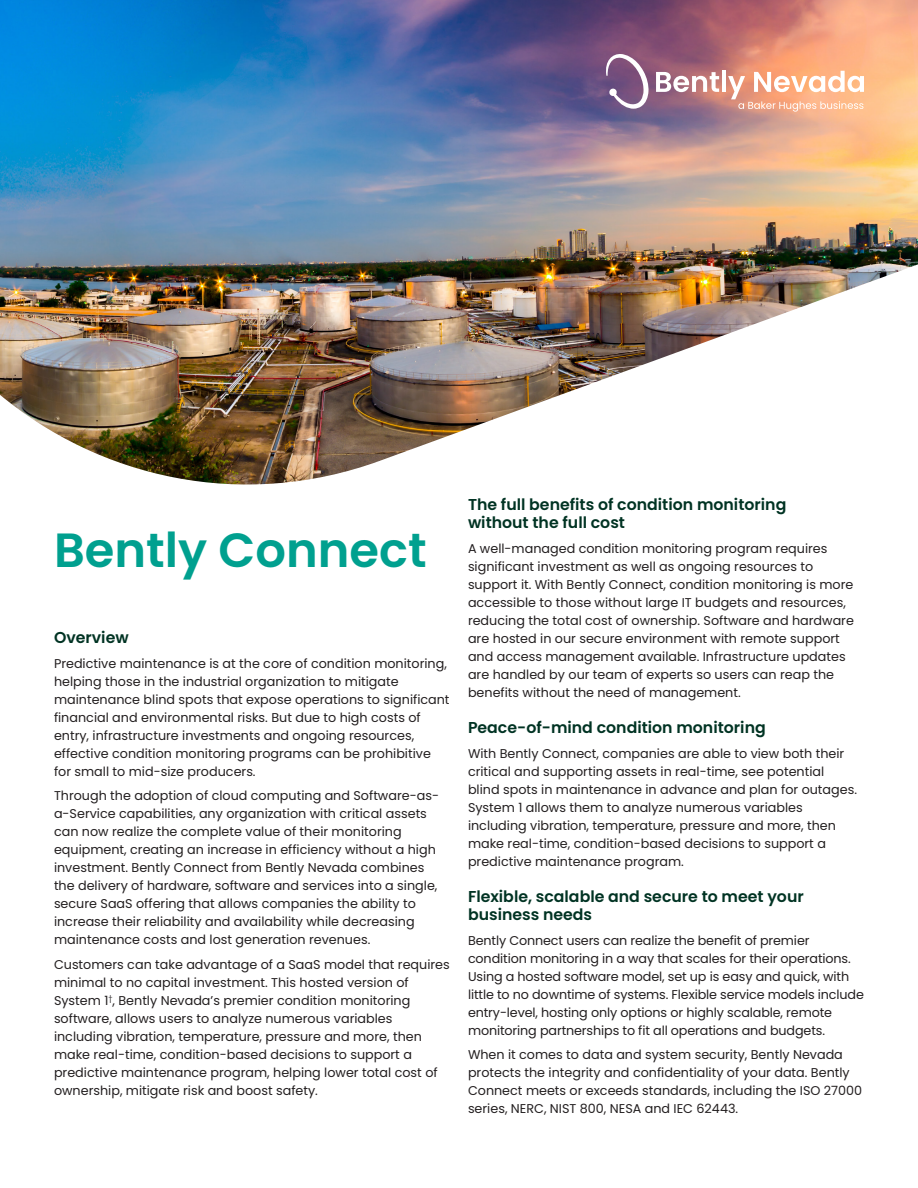
<style>
.page{position:relative;width:918px;height:1188px;background:#fff}
.page>*{position:absolute;margin:0;border:0;box-sizing:border-box;transform-origin:0 0}
._32pt-headline{font:600 48px "Poppins";color:#00a08f}
.t1{font:600 15.75px/18px "Poppins";color:#003323}
.t2{font:12.75px/18px "Poppins";color:#231f20}
</style>
<div class="page">
<img style="left:0;top:0;width:918px;height:485px">
<svg style="left:604px;top:53px;width:45px;height:56px"></svg>
<svg style="left:656px;top:72px;width:63px;height:20px"></svg>
<hr style="left:722px;top:71px;width:4px;height:21px;background:#fff">
<svg style="left:728px;top:71px;width:136px;height:41px"></svg>
<p class="_32pt-headline" style="left:54px;top:522px;width:374px">Bently Connect</p>
<p class="t1" style="left:54px;top:629px;width:76px">Overview</p>
<p class="t2" style="left:54px;top:654px;width:397px">Predictive maintenance is at the core of condition monitoring, helping those in the industrial organization to mitigate maintenance blind spots that expose operations to significant financial and environmental risks. But due to high costs of entry, infrastructure investments and ongoing resources, effective condition monitoring programs can be prohibitive for small to mid-size producers.</p>
<p class="t2" style="left:54px;top:787px;width:387px">Through the adoption of cloud computing and Software-as&shy;a-Service capabilities, any organization with critical assets can now realize the complete value of their monitoring equipment, creating an increase in efficiency without a high investment. Bently Connect from Bently Nevada combines the delivery of hardware, software and services into a single, secure SaaS offering that allows companies the ability to increase their reliability and availability while decreasing maintenance costs and lost generation revenues.</p>
<p class="t2" style="left:54px;top:956px;width:397px">Customers can take advantage of a SaaS model that requires minimal to no capital investment. This hosted version of System 1<sup>†</sup>, Bently Nevada’s premier condition monitoring software, allows users to analyze numerous variables including vibration, temperature, pressure and more, then make real-time, condition-based decisions to support a predictive maintenance program, helping lower total cost of ownership, mitigate risk and boost safety.</p>
<p class="t1" style="left:468px;top:496px;width:320px">The full benefits of condition monitoring without the full cost</p>
<p class="t2" style="left:468px;top:540px;width:387px">A well-managed condition monitoring program requires significant investment as well as ongoing resources to support it. With Bently Connect, condition monitoring is more accessible to those without large IT budgets and resources, reducing the total cost of ownership. Software and hardware are hosted in our secure environment with remote support and access management available. Infrastructure updates are handled by our team of experts so users can reap the benefits without the need of management.</p>
<p class="t1" style="left:468px;top:719px;width:299px">Peace-of-mind condition monitoring</p>
<p class="t2" style="left:468px;top:745px;width:391px">With Bently Connect, companies are able to view both their critical and supporting assets in real-time, see potential blind spots in maintenance in advance and plan for outages.<br>System 1 allows them to analyze numerous variables including vibration, temperature, pressure and more, then make real-time, condition-based decisions to support a predictive maintenance program.</p>
<p class="t1" style="left:468px;top:888px;width:337px">Flexible, scalable and secure to meet your business needs</p>
<p class="t2" style="left:468px;top:931px;width:398px">Bently Connect users can realize the benefit of premier condition monitoring in a way that scales for their operations.<br>Using a hosted software model, set up is easy and quick, with little to no downtime of systems. Flexible service models include entry-level, hosting only options or highly scalable, remote monitoring partnerships to fit all operations and budgets.</p>
<p class="t2" style="left:468px;top:1046px;width:396px">When it comes to data and system security, Bently Nevada protects the integrity and confidentiality of your data. Bently Connect meets or exceeds standards, including the ISO 27000 series, NERC, NIST 800, NESA and IEC 62443.</p>
</div>
